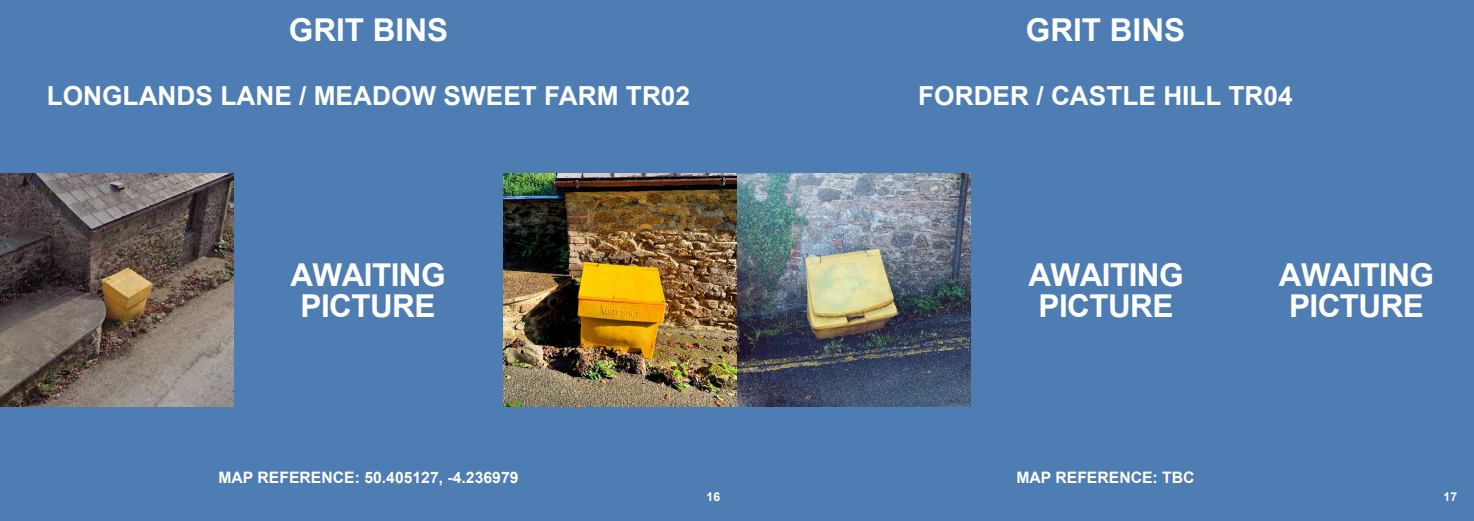
<style>
.page{position:relative;width:1474px;height:521px;background:#fff}
.page>*{position:absolute;margin:0;border:0;box-sizing:border-box;transform-origin:0 0}
.t1{font:700 31.5px/30.3px "Arial";letter-spacing:-.02em;color:#fff;text-align:center}
.t2{font:700 31.5px "Arial";color:#fff}
.t3{font:700 26.25px "Arial";color:#fff}
.t4{font:700 15.75px "Arial";color:#fff}
.t5{font:700 12.25px "Arial";color:#fff}
</style>
<div class="page">
<div style="left:0;top:0;width:737px;height:521px;background:#4d7db3"></div>
<img style="left:0;top:173px;width:234px;height:234px">
<img style="left:503px;top:173px;width:234px;height:234px">
<svg style="left:737px;top:0;width:736px;height:521px;background:#527ba7"></svg>
<div style="left:988px;top:173px;width:235px;height:234px;background:#4d7db3"></div>
<div style="left:1238px;top:173px;width:235px;height:234px;background:#4d7db3"></div>
<p class="t2" style="left:289px;top:18px;width:161px">GRIT BINS</p>
<p class="t3" style="left:47px;top:86px;width:645px">LONGLANDS LANE / MEADOW SWEET FARM TR02</p>
<p class="t2" style="left:1025px;top:18px;width:161px">GRIT BINS</p>
<p class="t3" style="left:918px;top:86px;width:376px">FORDER / CASTLE HILL TR04</p>
<p class="t1" style="left:290px;top:263px;width:157px">AWAITING<br>PICTURE</p>
<p class="t1" style="left:1028px;top:263px;width:157px">AWAITING<br>PICTURE</p>
<p class="t1" style="left:1278px;top:263px;width:157px">AWAITING<br>PICTURE</p>
<p class="t4" style="left:218px;top:471px;width:301px">MAP REFERENCE: 50.405127, -4.236979</p>
<p class="t5" style="left:706px;top:492px;width:15px">16</p>
<p class="t4" style="left:1016px;top:471px;width:180px">MAP REFERENCE: TBC</p>
<p class="t5" style="left:1443px;top:492px;width:15px">17</p>
</div>
